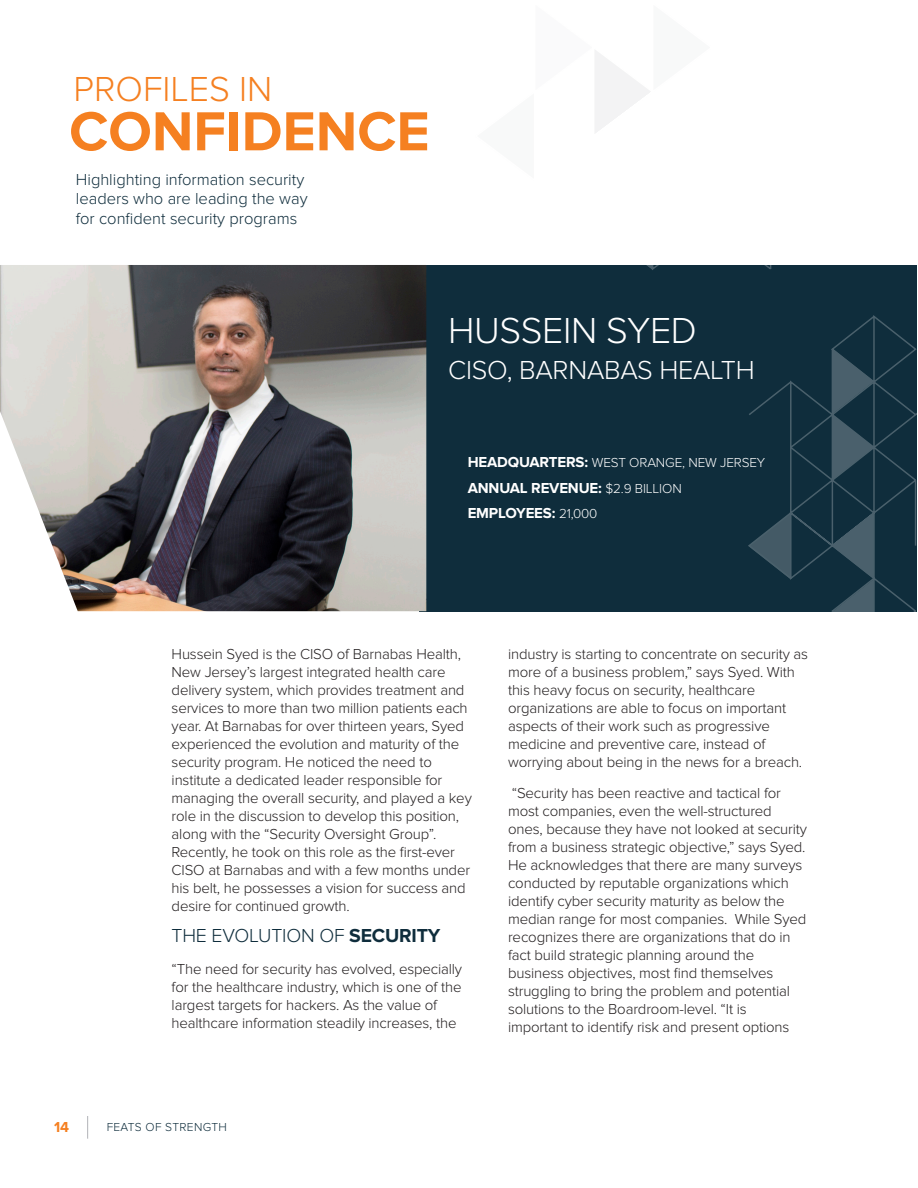
<style>
.page{position:relative;width:918px;height:1188px;background:#fff}
.page>*{position:absolute;margin:0;border:0;box-sizing:border-box;transform-origin:0 0}
.CEO_Letter_Title{font:700 57px "Proxima Nova";color:#f58021}
.body_paragraph{font:300 37.5px "Proxima Nova";letter-spacing:-.01em;color:#fff}
.CEO_Letter_Title-2{font:300 36px "Proxima Nova";color:#f58021}
.body_paragraph-2{font:300 27px "Proxima Nova";letter-spacing:-.01em;color:#fff}
.body_paragraph-3{font:300 19.5px "Proxima Nova";letter-spacing:-.01em;color:#0f2d3c}
.CEO_Letter_Title-3{font:300 16.5px/19.5px "Proxima Nova";color:#0f2d3c}
.body_paragraph-4{font:300 15px/18px "Proxima Nova";letter-spacing:-.01em;color:#231f20}
.body_paragraph-5{font:700 15px "Proxima Nova";letter-spacing:-.01em;color:#fff}
.t1{font:700 15px "Proxima Nova";color:#f58021}
.body_paragraph-6{font:300 13.5px "Proxima Nova";letter-spacing:-.01em;color:#fff}
.Folio__Left{font:300 12px "Proxima Nova";letter-spacing:.025em;color:#0f2d3c}
.s1{font-weight:700;font-size:15px}
.s2{font-weight:300;font-size:13.5px}
.s3{font-weight:700}
</style>
<div class="page">
<svg style="left:87px;top:1116px;width:1px;height:23px"></svg>
<div style="left:420px;top:265px;width:497px;height:346px;background:#0f2d3c"></div>
<img style="left:0;top:265px;width:426px;height:346px">
<svg style="left:595px;top:50px;width:177px;height:220px"></svg>
<svg style="left:747px;top:315px;width:170px;height:297px"></svg>
<p class="CEO_Letter_Title-2" style="left:74px;top:68px;width:200px">PROFILES IN</p>
<p class="CEO_Letter_Title" style="left:69px;top:99px;width:362px">CONFIDENCE</p>
<p class="CEO_Letter_Title-3" style="left:76px;top:170px;width:233px">Highlighting information security leaders who are leading the way for confident security programs</p>
<p class="body_paragraph" style="left:448px;top:309px;width:250px">HUSSEIN SYED</p>
<p class="body_paragraph-2" style="left:448px;top:354px;width:308px">CISO, BARNABAS HEALTH</p>
<p class="body_paragraph-6" style="left:468px;top:455px;width:299px"><span class="s1">HEADQUARTERS:</span> WEST ORANGE, NEW JERSEY</p>
<p class="body_paragraph-5" style="left:468px;top:479px;width:216px">ANNUAL REVENUE: <span class="s2">$2.9 BILLION</span></p>
<p class="body_paragraph-5" style="left:468px;top:504px;width:131px">EMPLOYEES: <span class="s2">21,000</span></p>
<p class="body_paragraph-4" style="left:172px;top:645px;width:302px">Hussein Syed is the CISO of Barnabas Health, New Jersey’s largest integrated health care delivery system, which provides treatment and services to more than two million patients each year. At Barnabas for over thirteen years, Syed experienced the evolution and maturity of the security program. He noticed the need to institute a dedicated leader responsible for managing the overall security, and played a key role in the discussion to develop this position, along with the “Security Oversight Group”.<br>Recently, he took on this role as the first-ever CISO at Barnabas and with a few months under his belt, he possesses a vision for success and desire for continued growth.</p>
<p class="body_paragraph-3" style="left:172px;top:924px;width:270px">THE EVOLUTION OF <span class="s3">SECURITY</span></p>
<p class="body_paragraph-4" style="left:172px;top:960px;width:292px">“The need for security has evolved, especially for the healthcare industry, which is one of the largest targets for hackers. As the value of healthcare information steadily increases, the</p>
<p class="t1" style="left:54px;top:1119px;width:17px">14</p>
<p class="Folio__Left" style="left:107px;top:1120px;width:122px">FEATS OF STRENGTH</p>
<p class="body_paragraph-4" style="left:508px;top:645px;width:302px">industry is starting to concentrate on security as more of a business problem,” says Syed. With this heavy focus on security, healthcare organizations are able to focus on important aspects of their work such as progressive medicine and preventive care, instead of worrying about being in the news for a breach.</p>
<p class="body_paragraph-4" style="left:508px;top:784px;width:301px">“Security has been reactive and tactical for most companies, even the well-structured ones, because they have not looked at security from a business strategic objective,” says Syed.<br>He acknowledges that there are many surveys conducted by reputable organizations which identify cyber security maturity as below the median range for most companies. While Syed recognizes there are organizations that do in fact build strategic planning around the business objectives, most find themselves struggling to bring the problem and potential solutions to the Boardroom-level. “It is important to identify risk and present options</p>
</div>
